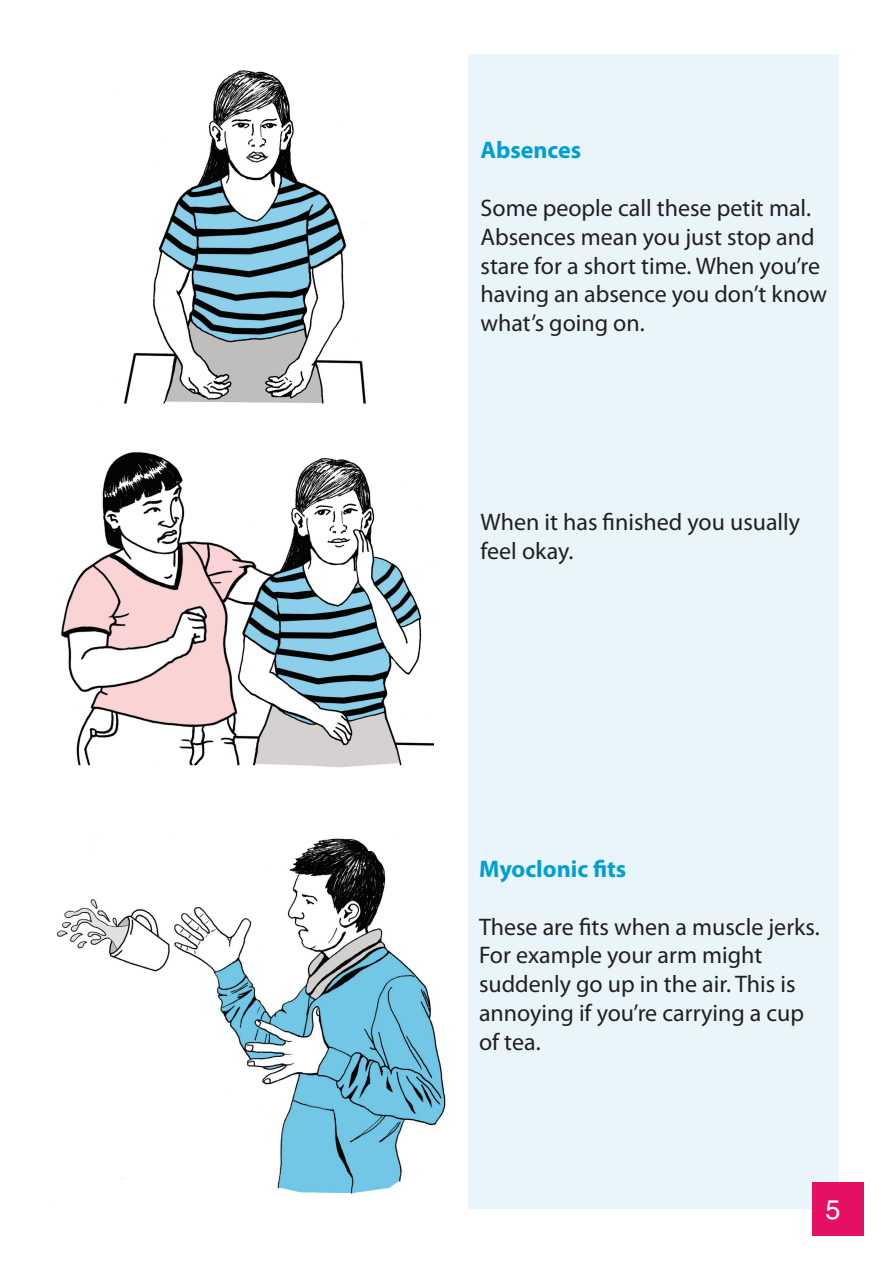
<style>
.page{position:relative;width:893px;height:1263px;background:#fff}
.page>*{position:absolute;margin:0;border:0;box-sizing:border-box;transform-origin:0 0}
.t1{font:27px "Helvetica LT Std";color:#fff}
.t2{font:24px/28.8px "Myriad Pro";color:#231f20}
.t3{font:700 24px "Myriad Pro";color:#009fd1}
</style>
<div class="page">
<div style="left:468px;top:54px;width:370px;height:1155px;background:#e9f5fa"></div>
<div style="left:813px;top:1182px;width:51px;height:53px;background:#e50f63"></div>
<img style="left:61px;top:452px;width:373px;height:316px">
<img style="left:123px;top:70px;width:243px;height:334px">
<img style="left:56px;top:838px;width:390px;height:356px">
<p class="t3" style="left:480px;top:135px;width:102px">Absences</p>
<p class="t2" style="left:480px;top:193px;width:332px">Some people call these petit mal.</p>
<p class="t2" style="left:480px;top:222px;width:348px">Absences mean you just stop and stare for a short time. When you’re having an absence you don’t know what’s going on.</p>
<p class="t2" style="left:480px;top:508px;width:321px">When it has finished you usually feel okay.</p>
<p class="t3" style="left:479px;top:853px;width:149px">Myoclonic fits</p>
<p class="t2" style="left:479px;top:912px;width:342px">These are fits when a muscle jerks.<br>For example your arm might</p>
<p class="t2" style="left:479px;top:969px;width:327px">suddenly go up in the air. This is annoying if you’re carrying a cup of tea.</p>
<p class="t1" style="left:826px;top:1193px;width:17px">5</p>
</div>
